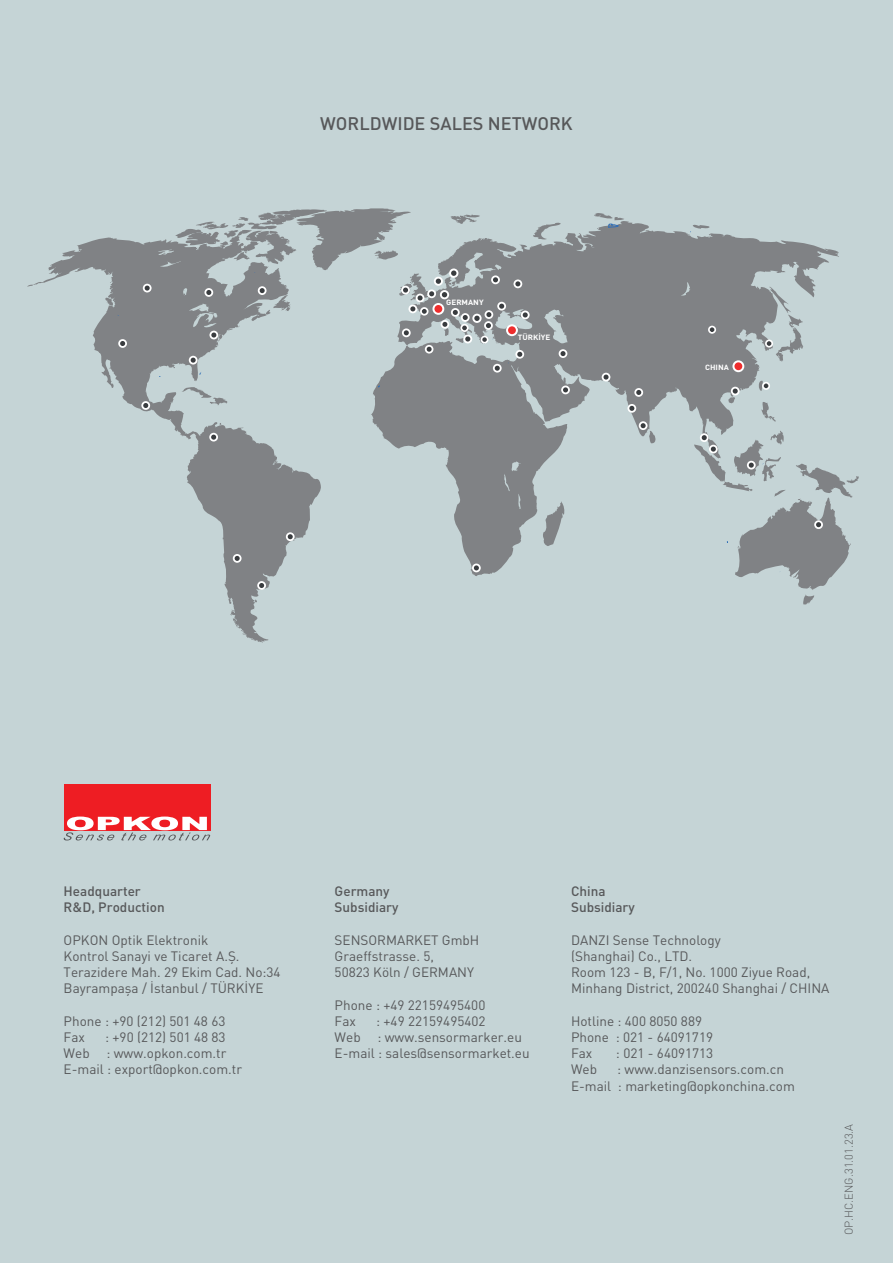
<style>
.page{position:relative;width:893px;height:1263px;background:#c5d4d6}
.page>*{position:absolute;margin:0;border:0;box-sizing:border-box;transform-origin:0 0}
.t1{font:500 18px "DIN Pro";color:#57585a}
.t2{font:13.5px/16.2px "DIN Pro";color:#57585a}
.t3{font:500 13.5px/16.2px "DIN Pro";color:#57585a}
.t4{font:300 11.25px "DIN Pro";color:#57585a}
.t5{font:700 7.5px "DIN Pro";color:#fff;scale:1.07 1}
</style>
<div class="page">
<svg style="left:27px;top:208px;width:832px;height:435px"></svg>
<svg style="left:608px;top:224px;width:11px;height:4px"></svg>
<svg style="left:427px;top:289px;width:9px;height:9px"></svg>
<svg style="left:441px;top:320px;width:8px;height:9px"></svg>
<svg style="left:442px;top:322px;width:5px;height:5px"></svg>
<svg style="left:420px;top:307px;width:8px;height:9px"></svg>
<svg style="left:422px;top:309px;width:5px;height:5px"></svg>
<svg style="left:440px;top:290px;width:9px;height:9px"></svg>
<svg style="left:472px;top:314px;width:10px;height:9px"></svg>
<svg style="left:474px;top:316px;width:6px;height:5px"></svg>
<svg style="left:460px;top:324px;width:9px;height:8px"></svg>
<svg style="left:462px;top:326px;width:5px;height:4px"></svg>
<svg style="left:491px;top:275px;width:9px;height:9px"></svg>
<svg style="left:493px;top:277px;width:5px;height:5px"></svg>
<svg style="left:497px;top:302px;width:9px;height:9px"></svg>
<svg style="left:499px;top:304px;width:5px;height:5px"></svg>
<svg style="left:521px;top:311px;width:9px;height:8px"></svg>
<svg style="left:523px;top:312px;width:5px;height:5px"></svg>
<svg style="left:485px;top:310px;width:8px;height:9px"></svg>
<svg style="left:486px;top:312px;width:5px;height:5px"></svg>
<svg style="left:463px;top:335px;width:9px;height:8px"></svg>
<svg style="left:465px;top:336px;width:5px;height:6px"></svg>
<div style="left:481px;top:336px;width:7px;height:7px;background:#fff;border-radius:50%"></div>
<svg style="left:482px;top:337px;width:11px;height:5px"></svg>
<svg style="left:762px;top:382px;width:8px;height:8px"></svg>
<svg style="left:764px;top:384px;width:4px;height:4px"></svg>
<svg style="left:765px;top:339px;width:8px;height:9px"></svg>
<svg style="left:767px;top:341px;width:4px;height:5px"></svg>
<svg style="left:708px;top:326px;width:8px;height:8px"></svg>
<svg style="left:710px;top:327px;width:4px;height:5px"></svg>
<svg style="left:449px;top:268px;width:9px;height:10px"></svg>
<svg style="left:429px;top:270px;width:27px;height:27px"></svg>
<svg style="left:506px;top:324px;width:12px;height:12px"></svg>
<div style="left:508px;top:326px;width:8px;height:8px;background:#ee2d2d;border-radius:50%"></div>
<svg style="left:432px;top:303px;width:12px;height:12px"></svg>
<div style="left:434px;top:305px;width:8px;height:8px;background:#ee2d2d;border-radius:50%"></div>
<svg style="left:732px;top:360px;width:12px;height:12px"></svg>
<div style="left:734px;top:362px;width:8px;height:8px;background:#ee2d2d;border-radius:50%"></div>
<svg style="left:513px;top:279px;width:9px;height:9px"></svg>
<svg style="left:515px;top:281px;width:5px;height:5px"></svg>
<svg style="left:484px;top:321px;width:9px;height:9px"></svg>
<svg style="left:486px;top:323px;width:5px;height:5px"></svg>
<svg style="left:461px;top:313px;width:9px;height:9px"></svg>
<svg style="left:451px;top:308px;width:9px;height:9px"></svg>
<svg style="left:453px;top:310px;width:15px;height:10px"></svg>
<svg style="left:515px;top:350px;width:9px;height:9px"></svg>
<svg style="left:517px;top:352px;width:5px;height:5px"></svg>
<svg style="left:493px;top:364px;width:9px;height:9px"></svg>
<svg style="left:495px;top:366px;width:5px;height:5px"></svg>
<svg style="left:559px;top:349px;width:8px;height:9px"></svg>
<svg style="left:560px;top:351px;width:5px;height:5px"></svg>
<svg style="left:561px;top:386px;width:9px;height:8px"></svg>
<svg style="left:563px;top:387px;width:5px;height:5px"></svg>
<svg style="left:602px;top:373px;width:8px;height:8px"></svg>
<svg style="left:603px;top:375px;width:6px;height:5px"></svg>
<svg style="left:634px;top:388px;width:9px;height:9px"></svg>
<svg style="left:636px;top:390px;width:5px;height:5px"></svg>
<svg style="left:627px;top:404px;width:9px;height:9px"></svg>
<svg style="left:629px;top:406px;width:5px;height:5px"></svg>
<svg style="left:639px;top:421px;width:8px;height:9px"></svg>
<svg style="left:641px;top:423px;width:5px;height:5px"></svg>
<svg style="left:700px;top:433px;width:9px;height:9px"></svg>
<svg style="left:702px;top:435px;width:5px;height:5px"></svg>
<svg style="left:709px;top:445px;width:9px;height:8px"></svg>
<svg style="left:711px;top:447px;width:5px;height:5px"></svg>
<svg style="left:747px;top:461px;width:9px;height:8px"></svg>
<svg style="left:749px;top:463px;width:5px;height:5px"></svg>
<svg style="left:814px;top:520px;width:9px;height:9px"></svg>
<svg style="left:816px;top:522px;width:5px;height:5px"></svg>
<svg style="left:731px;top:387px;width:9px;height:8px"></svg>
<svg style="left:733px;top:389px;width:5px;height:5px"></svg>
<svg style="left:472px;top:564px;width:9px;height:8px"></svg>
<svg style="left:474px;top:565px;width:5px;height:5px"></svg>
<svg style="left:286px;top:532px;width:9px;height:9px"></svg>
<svg style="left:288px;top:534px;width:5px;height:5px"></svg>
<svg style="left:257px;top:581px;width:9px;height:9px"></svg>
<svg style="left:259px;top:583px;width:5px;height:5px"></svg>
<svg style="left:233px;top:554px;width:9px;height:9px"></svg>
<svg style="left:235px;top:556px;width:5px;height:5px"></svg>
<svg style="left:209px;top:433px;width:9px;height:8px"></svg>
<svg style="left:211px;top:435px;width:5px;height:5px"></svg>
<svg style="left:141px;top:401px;width:9px;height:9px"></svg>
<svg style="left:143px;top:403px;width:5px;height:5px"></svg>
<svg style="left:118px;top:339px;width:9px;height:9px"></svg>
<svg style="left:120px;top:341px;width:5px;height:5px"></svg>
<svg style="left:189px;top:356px;width:9px;height:8px"></svg>
<svg style="left:191px;top:358px;width:5px;height:5px"></svg>
<svg style="left:209px;top:331px;width:9px;height:8px"></svg>
<svg style="left:211px;top:332px;width:5px;height:6px"></svg>
<svg style="left:143px;top:284px;width:9px;height:8px"></svg>
<svg style="left:145px;top:286px;width:5px;height:5px"></svg>
<svg style="left:204px;top:288px;width:9px;height:9px"></svg>
<svg style="left:206px;top:290px;width:5px;height:5px"></svg>
<svg style="left:258px;top:286px;width:9px;height:9px"></svg>
<svg style="left:260px;top:288px;width:5px;height:5px"></svg>
<svg style="left:402px;top:328px;width:9px;height:9px"></svg>
<svg style="left:404px;top:330px;width:5px;height:5px"></svg>
<svg style="left:408px;top:305px;width:9px;height:8px"></svg>
<svg style="left:410px;top:306px;width:5px;height:5px"></svg>
<svg style="left:401px;top:286px;width:9px;height:8px"></svg>
<svg style="left:403px;top:288px;width:5px;height:5px"></svg>
<svg style="left:416px;top:294px;width:8px;height:8px"></svg>
<svg style="left:418px;top:295px;width:5px;height:5px"></svg>
<svg style="left:425px;top:345px;width:8px;height:9px"></svg>
<svg style="left:427px;top:347px;width:5px;height:5px"></svg>
<div style="left:64px;top:784px;width:146px;height:47px;background:#ee1d23"></div>
<svg style="left:64px;top:816px;width:146px;height:24px"></svg>
<h1 class="t1" style="left:320px;top:109px;width:254px">WORLDWIDE SALES NETWORK</h1>
<p class="t5" style="left:446px;top:296px;width:36px">GERMANY</p>
<p class="t5" style="left:518px;top:331px;width:32px">TÜRKİYE</p>
<p class="t5" style="left:705px;top:361px;width:24px">CHINA</p>
<p class="t3" style="left:64px;top:882px;width:103px">Headquarter<br>R&amp;D, Production</p>
<p class="t2" style="left:64px;top:930px;width:218px">OPKON Optik Elektronik<br>Kontrol Sanayi ve Ticaret A.Ş.<br>Terazidere Mah. 29 Ekim Cad. No:34<br>Bayrampaşa / İstanbul / TÜRKİYE</p>
<p class="t2" style="left:64px;top:1011px;width:163px">Phone : +90 (212) 501 48 63<br>Fax</p>
<p class="t2" style="left:64px;top:1028px;width:180px;text-indent:42px">: +90 (212) 501 48 83<br>Web : www.opkon.com.tr<br>E-mail : export@opkon.com.tr</p>
<p class="t3" style="left:335px;top:882px;width:65px">Germany<br>Subsidiary</p>
<p class="t2" style="left:335px;top:930px;width:146px">SENSORMARKET GmbH<br>Graeffstrasse. 5,<br>50823 Köln / GERMANY</p>
<p class="t2" style="left:335px;top:995px;width:152px">Phone : +49 22159495400<br>Fax</p>
<p class="t2" style="left:335px;top:1011px;width:197px;text-align:center">: +49 22159495402<br>Web : www.sensormarker.eu<br>E-mail : sales@sensormarket.eu</p>
<p class="t3" style="left:571px;top:882px;width:65px">China<br>Subsidiary</p>
<p class="t2" style="left:571px;top:930px;width:260px">DANZI Sense Technology<br>(Shanghai) Co., LTD.<br>Room 123 - B, F/1, No. 1000 Ziyue Road,<br>Minhang District, 200240 Shanghai / CHINA</p>
<p class="t2" style="left:571px;top:1011px;width:144px">Hotline : 400 8050 889<br>Phone : 021 - 64091719<br>Fax</p>
<p class="t2" style="left:616px;top:1044px;width:99px">: 021 - 64091713</p>
<p class="t2" style="left:571px;top:1060px;width:225px;text-indent:46px">: www.danzisensors.com.cn<br>E-mail : marketing@opkonchina.com</p>
<p class="t2" style="left:571px;top:1060px;width:28px">Web</p>
<p class="t4" style="left:840px;top:1235px;width:113px;rotate:-90deg">OP.HC.ENG.31.01.23.A</p>
</div>
